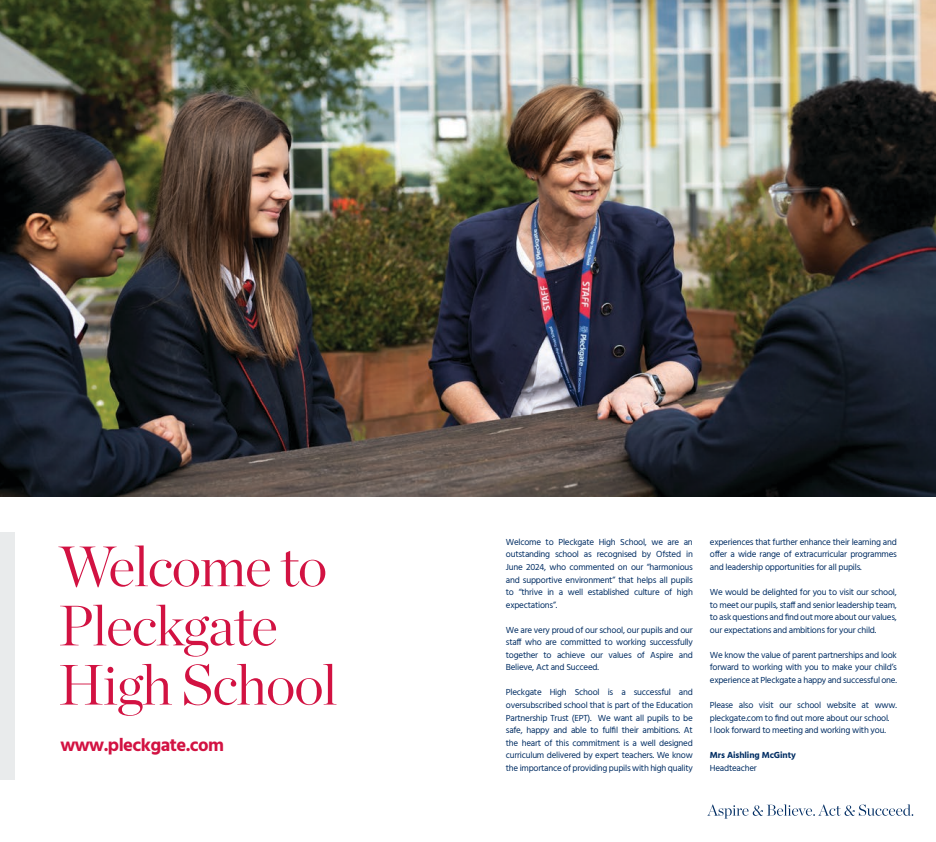
<style>
.page{position:relative;width:936px;height:842px;background:#fff}
.page>*{position:absolute;margin:0;border:0;box-sizing:border-box;transform-origin:0 0}
.t1{font:300 56.8px/59.2px "Chronicle Display";letter-spacing:-.02em;color:#d21242}
.t2{font:700 18.6px "Hind";letter-spacing:-.03em;color:#d21242}
.t3{font:9px/12.5px "Hind";letter-spacing:-.025em;color:#002d63;text-align:justify}
.t4{font:700 9px "Hind";letter-spacing:-.01em;color:#002d63}
</style>
<div class="page">
<div style="left:0;top:533px;width:14px;height:247px;background:#e9ebec"></div>
<img style="left:0;top:0;width:935px;height:496px">
<svg style="left:707px;top:804px;width:206px;height:15px"></svg>
<p class="t1" style="left:58px;top:532px;width:270px">Welcome to<br>Pleckgate</p>
<p class="t1" style="left:58px;top:651px;width:280px">High School</p>
<p class="t2" style="left:60px;top:734px;width:165px">www.pleckgate.com</p>
<p class="t3" style="left:506px;top:536px;width:188px">Welcome to Pleckgate High School, we are an outstanding school as recognised by Ofsted in June 2024, who commented on our “harmonious and supportive environment” that helps all pupils to “thrive in a well established culture of high expectations”.</p>
<p class="t3" style="left:506px;top:624px;width:188px">We are very proud of our school, our pupils and our staff who are committed to working successfully together to achieve our values of Aspire and Believe, Act and Succeed.</p>
<p class="t3" style="left:506px;top:687px;width:188px">Pleckgate High School is a successful and oversubscribed school that is part of the Education Partnership Trust (EPT). We want all pupils to be safe, happy and able to fulfil their ambitions. At the heart of this commitment is a well designed curriculum delivered by expert teachers. We know the importance of providing pupils with high quality</p>
<p class="t3" style="left:709px;top:536px;width:188px">experiences that further enhance their learning and offer a wide range of extracurricular programmes and leadership opportunities for all pupils.</p>
<p class="t3" style="left:709px;top:586px;width:188px">We would be delighted for you to visit our school, to meet our pupils, staff and senior leadership team, to ask questions and find out more about our values, our expectations and ambitions for your child.</p>
<p class="t3" style="left:709px;top:649px;width:188px">We know the value of parent partnerships and look forward to working with you to make your child’s experience at Pleckgate a happy and successful one.</p>
<p class="t3" style="left:709px;top:699px;width:188px">Please also visit our school website at www. pleckgate.com to find out more about our school.</p>
<p class="t3" style="left:709px;top:724px;width:177px">I look forward to meeting and working with you.</p>
<p class="t4" style="left:709px;top:750px;width:87px">Mrs Aishling McGinty</p>
<p class="t3" style="left:709px;top:762px;width:48px">Headteacher</p>
</div>
